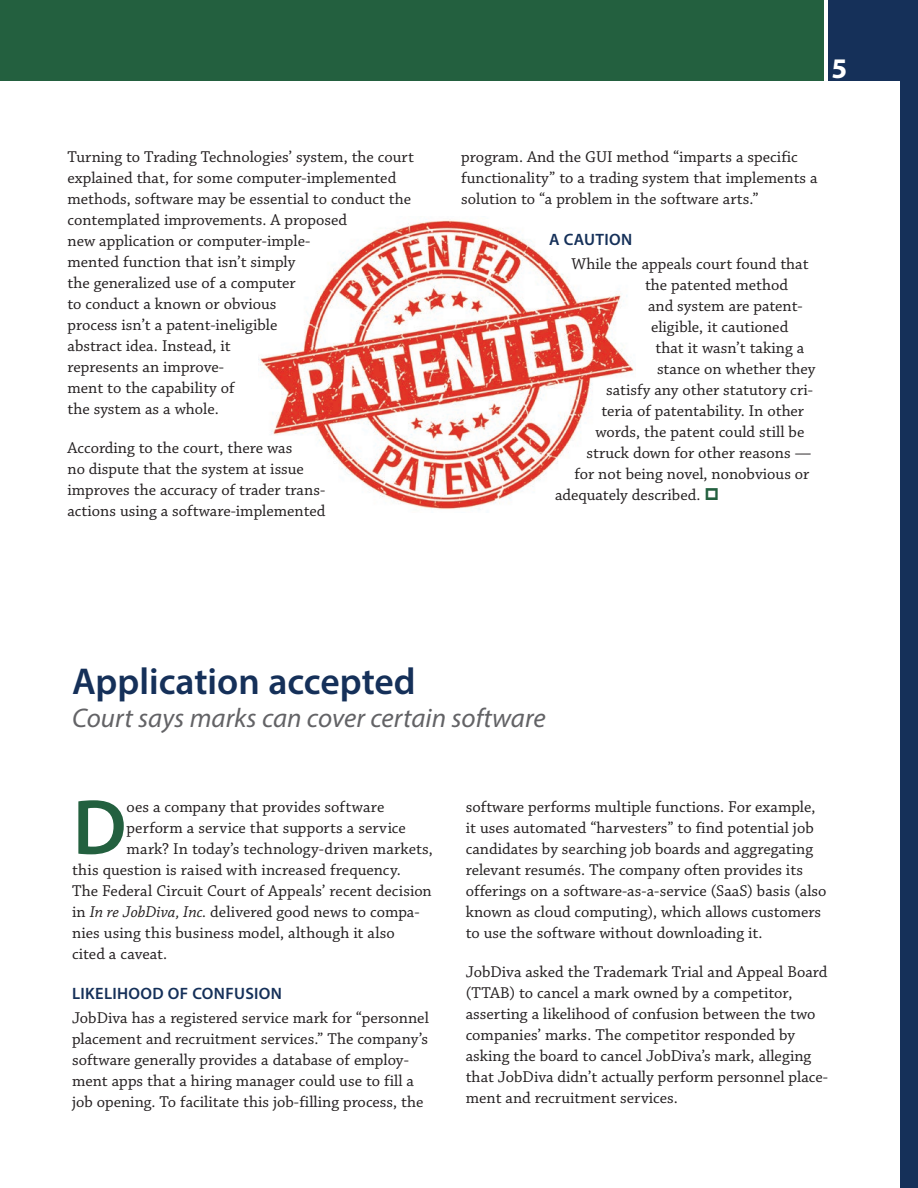
<style>
.page{position:relative;width:918px;height:1188px;background:#fff}
.page>*{position:absolute;margin:0;border:0;box-sizing:border-box;transform-origin:0 0}
.t1{font:600 78.75px "Myriad Pro";color:#23603f}
.t2{font:600 37.5px "Myriad Pro";color:#153059}
.t3{font:700 28.5px "Myriad Pro";color:#fff}
.t4{font:italic 27px "Myriad Pro";color:#636366}
.t5{font:16.5px/21px "Chaparral Pro";color:#231f20}
.t6{font:600 16.5px "Myriad Pro";letter-spacing:.02em;color:#153059}
.s1{font-style:italic}
</style>
<div class="page">
<div style="left:0;top:0;width:824px;height:81px;background:#23603f"></div>
<div style="left:828px;top:0;width:90px;height:81px;background:#153059"></div>
<div style="left:900px;top:72px;width:18px;height:1116px;background:#153059"></div>
<img style="left:259px;top:219px;width:375px;height:291px">
<p class="t5" style="left:68px;top:147px;width:348px">Turning to Trading Technologies’ system, the court explained that, for some computer-implemented methods, software may be essential to conduct the contemplated improvements. A proposed<br>new application or computer-imple-<br>mented function that isn’t simply<br>the generalized use of a computer<br>to conduct a known or obvious<br>process isn’t a patent-ineligible<br>abstract idea. Instead, it<br>represents an improve-<br>ment to the capability of<br>the system as a whole.</p>
<p class="t5" style="left:68px;top:438px;width:260px">According to the court, there was<br>no dispute that the system at issue improves the accuracy of trader trans&shy;actions using a software-implemented</p>
<h3 class="t3" style="left:831px;top:50px;width:17px">5</h3>
<p class="t5" style="left:461px;top:147px;width:358px">program. And the GUI method “imparts a specific functionality” to a trading system that implements a solution to “a problem in the software arts.”</p>
<p class="t6" style="left:549px;top:229px;width:85px">A CAUTION</p>
<p class="t5" style="left:572px;top:254px;width:239px">While the appeals court found that</p>
<p class="t5" style="left:645px;top:275px;width:145px">the patented method</p>
<p class="t5" style="left:648px;top:296px;width:156px">and system are patent-</p>
<p class="t5" style="left:651px;top:317px;width:139px">eligible, it cautioned</p>
<p class="t5" style="left:656px;top:338px;width:150px">that it wasn’t taking a</p>
<p class="t5" style="left:657px;top:359px;width:160px">stance on whether they</p>
<p class="t5" style="left:606px;top:380px;width:208px">satisfy any other statutory cri-</p>
<p class="t5" style="left:602px;top:401px;width:204px">teria of patentability. In other</p>
<p class="t5" style="left:596px;top:422px;width:210px">words, the patent could still be</p>
<p class="t5" style="left:587px;top:443px;width:226px">struck down for other reasons —</p>
<p class="t5" style="left:575px;top:464px;width:236px">for not being novel, nonobvious or</p>
<p class="t5" style="left:555px;top:485px;width:147px">adequately described.</p>
<h2 class="t2" style="left:72px;top:657px;width:345px">Application accepted</h2>
<h3 class="t4" style="left:72px;top:701px;width:475px">Court says marks can cover certain software</h3>
<h1 class="t1" style="left:73px;top:777px;width:55px">D</h1>
<p class="t5" style="left:127px;top:797px;width:259px">oes a company that provides software</p>
<p class="t5" style="left:127px;top:818px;width:281px">perform a service that supports a service</p>
<p class="t5" style="left:127px;top:839px;width:308px">mark? In today’s technology-driven markets,</p>
<p class="t5" style="left:72px;top:860px;width:330px">this question is raised with increased frequency.</p>
<p class="t5" style="left:72px;top:881px;width:361px">The Federal Circuit Court of Appeals’ recent decision</p>
<p class="t5" style="left:72px;top:902px;width:349px">in <span class="s1">In re JobDiva, Inc.</span> delivered good news to compa-</p>
<p class="t5" style="left:72px;top:923px;width:324px">nies using this business model, although it also</p>
<p class="t5" style="left:72px;top:944px;width:97px">cited a caveat.</p>
<p class="t6" style="left:72px;top:983px;width:211px">LIKELIHOOD OF CONFUSION</p>
<p class="t5" style="left:72px;top:1008px;width:358px">JobDiva has a registered service mark for “personnel placement and recruitment services.” The company’s software generally provides a database of employ&shy;ment apps that a hiring manager could use to fill a job opening. To facilitate this job-filling process, the</p>
<p class="t5" style="left:466px;top:797px;width:362px">software performs multiple functions. For example, it uses automated “harvesters” to find potential job candidates by searching job boards and aggregating relevant resumés. The company often provides its offerings on a software-as-a-service (SaaS) basis (also known as cloud computing), which allows customers to use the software without downloading it.</p>
<p class="t5" style="left:466px;top:962px;width:364px">JobDiva asked the Trademark Trial and Appeal Board (TTAB) to cancel a mark owned by a competitor, asserting a likelihood of confusion between the two companies’ marks. The competitor responded by asking the board to cancel JobDiva’s mark, alleging that JobDiva didn’t actually perform personnel place&shy;ment and recruitment services.</p>
</div>
